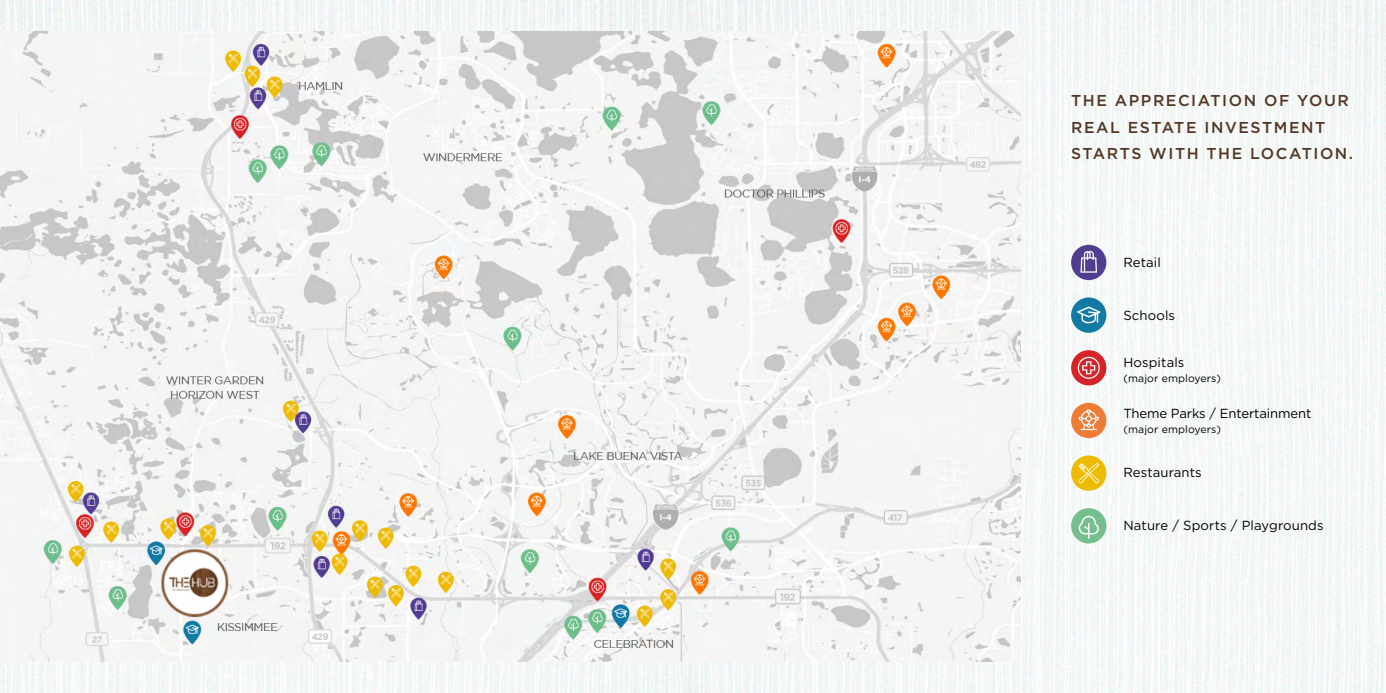
<style>
.page{position:relative;width:1386px;height:693px;background:#fff}
.page>*{position:absolute;margin:0;border:0;box-sizing:border-box;transform-origin:0 0}
.t1{font:500 15.75px/26.2px "Gotham";letter-spacing:.1em;color:#543724}
.t2{font:13.12px "Gotham";letter-spacing:.01em;color:#000}
.t3{font:13.12px "Gotham";letter-spacing:-.01em;color:#000}
.t4{font:10.5px "Gotham";letter-spacing:.01em;color:#000}
</style>
<div class="page">
<img style="left:0;top:0;width:1386px;height:693px">
<img style="left:0;top:32px;width:1020px;height:630px">
<div style="left:1071px;top:245px;width:35px;height:35px;background:#523e91;border-radius:50%"></div>
<svg style="left:1080px;top:251px;width:17px;height:22px"></svg>
<div style="left:1071px;top:297px;width:35px;height:36px;background:#137aa4;border-radius:50%"></div>
<svg style="left:1077px;top:307px;width:24px;height:16px"></svg>
<div style="left:1071px;top:350px;width:35px;height:35px;background:#d62328;border-radius:50%"></div>
<svg style="left:1078px;top:357px;width:22px;height:22px"></svg>
<div style="left:1071px;top:403px;width:35px;height:35px;background:#ef7c36;border-radius:50%"></div>
<svg style="left:1079px;top:410px;width:20px;height:20px"></svg>
<div style="left:1071px;top:456px;width:35px;height:35px;background:#edbb02;border-radius:50%"></div>
<svg style="left:1079px;top:463px;width:20px;height:20px"></svg>
<div style="left:1071px;top:508px;width:35px;height:35px;background:#75bf8f;border-radius:50%"></div>
<svg style="left:1079px;top:516px;width:20px;height:23px"></svg>
<p class="t1" style="left:1071px;top:87px;width:284px">THE APPRECIATION OF YOUR<br>REAL ESTATE INVESTMENT<br>STARTS WITH THE LOCATION.</p>
<p class="t2" style="left:1123px;top:254px;width:39px">Retail</p>
<p class="t2" style="left:1123px;top:307px;width:53px">Schools</p>
<p class="t2" style="left:1123px;top:354px;width:63px">Hospitals</p>
<p class="t4" style="left:1123px;top:371px;width:99px">(major employers)</p>
<p class="t3" style="left:1123px;top:405px;width:189px">Theme Parks / Entertainment</p>
<p class="t4" style="left:1123px;top:423px;width:99px">(major employers)</p>
<p class="t2" style="left:1123px;top:464px;width:80px">Restaurants</p>
<p class="t2" style="left:1123px;top:517px;width:202px">Nature / Sports / Playgrounds</p>
</div>
